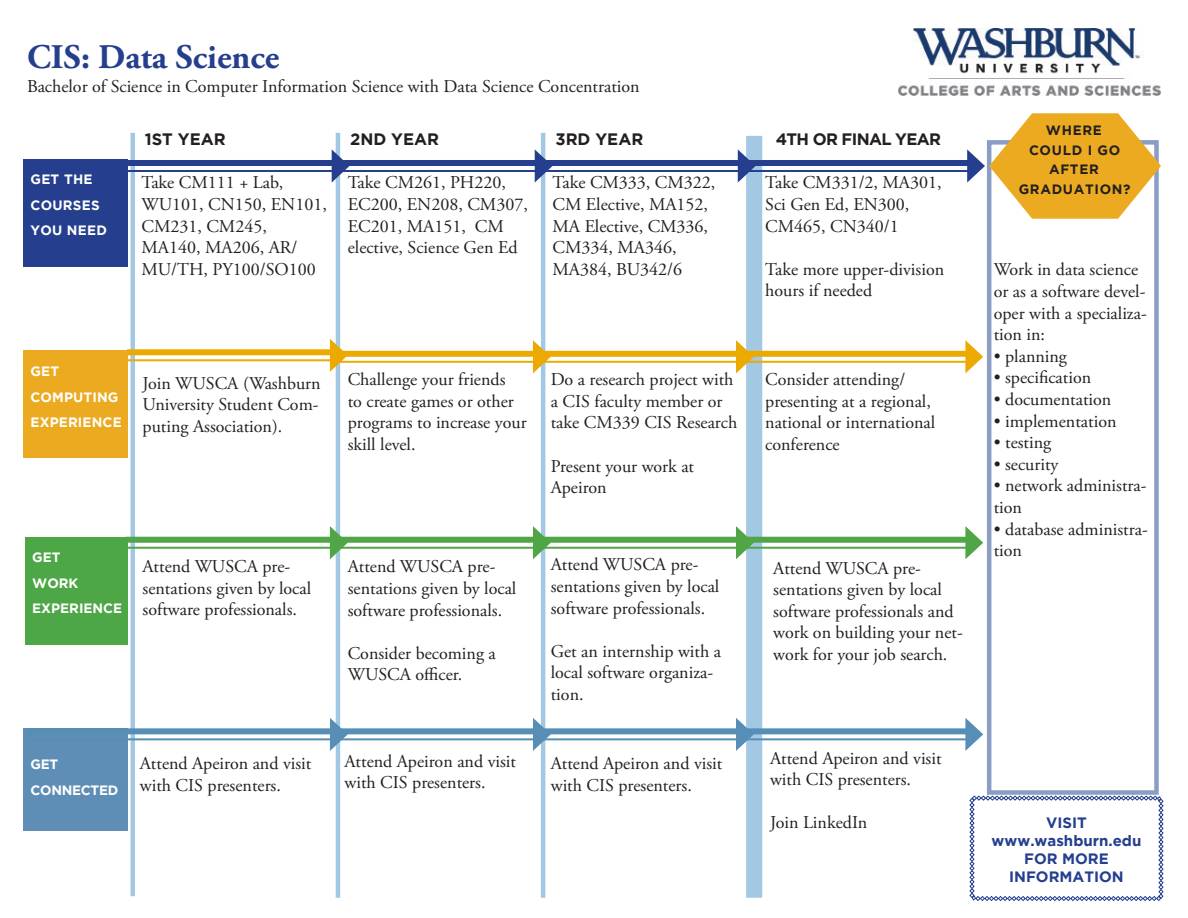
<style>
.page{position:relative;width:1188px;height:918px;background:#fff}
.page>*{position:absolute;margin:0;border:0;box-sizing:border-box;transform-origin:0 0}
.t1{font:700 34.5px "Adobe Garamond Pro";color:#253f8e}
.t2{font:18px/21.6px "Adobe Garamond Pro";color:#231f20}
.t3{font:700 16.5px "Gotham";color:#231f20}
.t4{font:700 16.5px "Gotham";letter-spacing:-.04em;color:#231f20}
.t5{font:700 15px "Gotham";color:#253f8e}
.t6{font:700 13.5px/25.5px "Gotham";letter-spacing:.01em;color:#fff}
.t7{font:700 13.5px "Gotham";letter-spacing:.05em;color:#231f20}
.t8{font:700 13.5px "Gotham";letter-spacing:-.02em;color:#fff}
</style>
<div class="page">
<hr style="left:336px;top:133px;width:4px;height:765px;background:#a3c8e3">
<hr style="left:541px;top:133px;width:4px;height:765px;background:#a3c8e3">
<div style="left:130px;top:133px;width:5px;height:763px;background:#a3c8e3"></div>
<div style="left:987px;top:140px;width:172px;height:655px;border:4px solid #8a9dc3"></div>
<img style="left:899px;top:29px;width:262px;height:67px">
<div style="left:743px;top:133px;width:22px;height:768px;background:#a3c8e4;border:3px solid #fff"></div>
<div style="left:127px;top:160px;width:212px;height:6px;background:#253f8e"></div>
<hr style="left:127px;top:170px;width:212px;height:2px;background:#253f8e">
<svg style="left:332px;top:149px;width:18px;height:34px"></svg>
<div style="left:748px;top:160px;width:226px;height:6px;background:#253f8e"></div>
<hr style="left:748px;top:170px;width:226px;height:2px;background:#253f8e">
<div style="left:336px;top:160px;width:206px;height:6px;background:#253f8e"></div>
<hr style="left:336px;top:170px;width:206px;height:2px;background:#253f8e">
<svg style="left:535px;top:149px;width:18px;height:34px"></svg>
<div style="left:545px;top:160px;width:200px;height:6px;background:#253f8e"></div>
<hr style="left:545px;top:170px;width:200px;height:2px;background:#253f8e">
<svg style="left:738px;top:145px;width:18px;height:62px"></svg>
<div style="left:24px;top:160px;width:104px;height:107px;background:#253f8e"></div>
<div style="left:746px;top:351px;width:226px;height:6px;background:#ecaa00"></div>
<hr style="left:746px;top:361px;width:226px;height:2px;background:#ecaa00">
<svg style="left:965px;top:340px;width:18px;height:33px"></svg>
<div style="left:24px;top:350px;width:104px;height:108px;background:#ebaa20"></div>
<div style="left:127px;top:349px;width:210px;height:6px;background:#ecaa00"></div>
<hr style="left:127px;top:359px;width:210px;height:2px;background:#ecaa00">
<svg style="left:330px;top:339px;width:18px;height:33px"></svg>
<div style="left:334px;top:351px;width:206px;height:6px;background:#ecaa00"></div>
<hr style="left:334px;top:361px;width:206px;height:2px;background:#ecaa00">
<svg style="left:533px;top:340px;width:18px;height:33px"></svg>
<div style="left:543px;top:351px;width:200px;height:6px;background:#ecaa00"></div>
<hr style="left:543px;top:361px;width:200px;height:2px;background:#ecaa00">
<svg style="left:736px;top:276px;width:24px;height:97px"></svg>
<svg style="left:967px;top:113px;width:194px;height:106px"></svg>
<svg style="left:969px;top:796px;width:195px;height:105px"></svg>
<div style="left:746px;top:728px;width:226px;height:6px;background:#568eb6"></div>
<hr style="left:746px;top:738px;width:226px;height:2px;background:#568eb6">
<svg style="left:965px;top:718px;width:18px;height:33px"></svg>
<div style="left:24px;top:728px;width:104px;height:102px;background:#5e8eb5"></div>
<div style="left:27px;top:728px;width:310px;height:6px;background:#568eb6"></div>
<hr style="left:27px;top:738px;width:310px;height:2px;background:#568eb6">
<svg style="left:330px;top:718px;width:18px;height:33px"></svg>
<div style="left:334px;top:728px;width:206px;height:6px;background:#568eb6"></div>
<hr style="left:334px;top:738px;width:206px;height:2px;background:#568eb6">
<svg style="left:533px;top:718px;width:18px;height:33px"></svg>
<div style="left:543px;top:728px;width:200px;height:6px;background:#568eb6"></div>
<hr style="left:543px;top:738px;width:200px;height:2px;background:#568eb6">
<svg style="left:736px;top:718px;width:18px;height:33px"></svg>
<div style="left:746px;top:537px;width:226px;height:6px;background:#50a646"></div>
<hr style="left:746px;top:547px;width:226px;height:2px;background:#50a646">
<svg style="left:965px;top:526px;width:18px;height:33px"></svg>
<div style="left:26px;top:537px;width:102px;height:108px;background:#4da746"></div>
<div style="left:334px;top:537px;width:206px;height:6px;background:#50a646"></div>
<hr style="left:334px;top:547px;width:206px;height:2px;background:#50a646">
<svg style="left:533px;top:526px;width:18px;height:33px"></svg>
<div style="left:125px;top:537px;width:212px;height:6px;background:#50a646"></div>
<hr style="left:125px;top:547px;width:212px;height:2px;background:#50a646">
<svg style="left:330px;top:526px;width:18px;height:33px"></svg>
<div style="left:543px;top:537px;width:200px;height:6px;background:#50a646"></div>
<hr style="left:543px;top:547px;width:200px;height:2px;background:#50a646">
<svg style="left:736px;top:526px;width:18px;height:33px"></svg>
<p class="t1" style="left:27px;top:37px;width:254px">CIS: Data Science</p>
<p class="t2" style="left:27px;top:76px;width:614px">Bachelor of Science in Computer Information Science with Data Science Concentration</p>
<p class="t3" style="left:145px;top:130px;width:82px">1ST YEAR</p>
<p class="t3" style="left:350px;top:130px;width:91px">2ND YEAR</p>
<p class="t3" style="left:555px;top:130px;width:89px">3RD YEAR</p>
<p class="t4" style="left:776px;top:130px;width:167px">4TH OR FINAL YEAR</p>
<p class="t6" style="left:30px;top:167px;width:78px">GET THE<br>COURSES<br>YOU NEED</p>
<p class="t2" style="left:141px;top:173px;width:187px">Take CM111 + Lab,<br>WU101, CN150, EN101,<br>CM231, CM245,<br>MA140, MA206, AR/<br>MU/TH, PY100/SO100</p>
<p class="t2" style="left:348px;top:173px;width:182px">Take CM261, PH220,<br>EC200, EN208, CM307,<br>EC201, MA151, CM elective, Science Gen Ed</p>
<p class="t2" style="left:553px;top:173px;width:164px">Take CM333, CM322,<br>CM Elective, MA152,<br>MA Elective, CM336,<br>CM334, MA346,<br>MA384, BU342/6</p>
<p class="t2" style="left:765px;top:173px;width:178px">Take CM331/2, MA301,<br>Sci Gen Ed, EN300,<br>CM465, CN340/1</p>
<p class="t2" style="left:765px;top:259px;width:180px">Take more upper-division hours if needed</p>
<p class="t6" style="left:30px;top:358px;width:89px">GET<br>COMPUTING</p>
<p class="t6" style="left:30px;top:409px;width:93px">EXPERIENCE</p>
<p class="t2" style="left:143px;top:373px;width:180px;text-align:justify">Join WUSCA (Washburn University Student Com&shy;puting Association).</p>
<p class="t6" style="left:32px;top:544px;width:92px">GET<br>WORK<br>EXPERIENCE</p>
<p class="t2" style="left:143px;top:556px;width:170px">Attend WUSCA pre&shy;sentations given by local software professionals.</p>
<p class="t6" style="left:30px;top:752px;width:29px">GET</p>
<p class="t8" style="left:30px;top:782px;width:89px">CONNECTED</p>
<p class="t2" style="left:140px;top:753px;width:173px">Attend Apeiron and visit with CIS presenters.</p>
<p class="t2" style="left:348px;top:369px;width:180px">Challenge your friends<br>to create games or other programs to increase your skill level.</p>
<p class="t2" style="left:551px;top:369px;width:188px">Do a research project with a CIS faculty member or take CM339 CIS Research</p>
<p class="t2" style="left:551px;top:456px;width:145px">Present your work at<br>Apeiron</p>
<p class="t2" style="left:348px;top:557px;width:170px">Attend WUSCA pre&shy;sentations given by local software professionals.</p>
<p class="t2" style="left:348px;top:643px;width:150px">Consider becoming a<br>WUSCA officer.</p>
<p class="t2" style="left:551px;top:554px;width:170px">Attend WUSCA pre&shy;sentations given by local software professionals.</p>
<p class="t2" style="left:551px;top:641px;width:172px">Get an internship with a local software organiza&shy;tion.</p>
<p class="t2" style="left:765px;top:369px;width:172px">Consider attending/ presenting at a regional, national or international conference</p>
<p class="t2" style="left:773px;top:558px;width:191px">Attend WUSCA pre&shy;sentations given by local software professionals and work on building your net&shy;work for your job search.</p>
<p class="t2" style="left:345px;top:751px;width:173px">Attend Apeiron and visit with CIS presenters.</p>
<p class="t2" style="left:551px;top:753px;width:173px">Attend Apeiron and visit with CIS presenters.</p>
<p class="t2" style="left:770px;top:748px;width:173px">Attend Apeiron and visit with CIS presenters.</p>
<p class="t2" style="left:770px;top:813px;width:99px">Join LinkedIn</p>
<p class="t7" style="left:1046px;top:123px;width:57px">WHERE</p>
<p class="t7" style="left:1029px;top:142px;width:93px">COULD I GO</p>
<p class="t7" style="left:1049px;top:162px;width:51px">AFTER</p>
<p class="t7" style="left:1019px;top:181px;width:113px">GRADUATION?</p>
<p class="t2" style="left:994px;top:260px;width:155px">Work in data science or as a software devel&shy;oper with a specializa&shy;tion in:</p>
<p class="t2" style="left:994px;top:346px;width:75px">• planning</p>
<p class="t2" style="left:994px;top:368px;width:99px">• specification</p>
<p class="t2" style="left:994px;top:389px;width:119px">• documentation</p>
<p class="t2" style="left:994px;top:411px;width:124px">• implementation</p>
<p class="t2" style="left:994px;top:432px;width:59px">• testing</p>
<p class="t2" style="left:994px;top:454px;width:66px">• security</p>
<p class="t2" style="left:994px;top:476px;width:154px">• network administra&shy;tion</p>
<p class="t2" style="left:994px;top:519px;width:156px">• database administra&shy;tion</p>
<p class="t5" style="left:1046px;top:814px;width:42px">VISIT</p>
<p class="t5" style="left:992px;top:832px;width:151px">www.washburn.edu</p>
<p class="t5" style="left:1024px;top:850px;width:86px">FOR MORE</p>
<p class="t5" style="left:1009px;top:868px;width:116px">INFORMATION</p>
</div>
